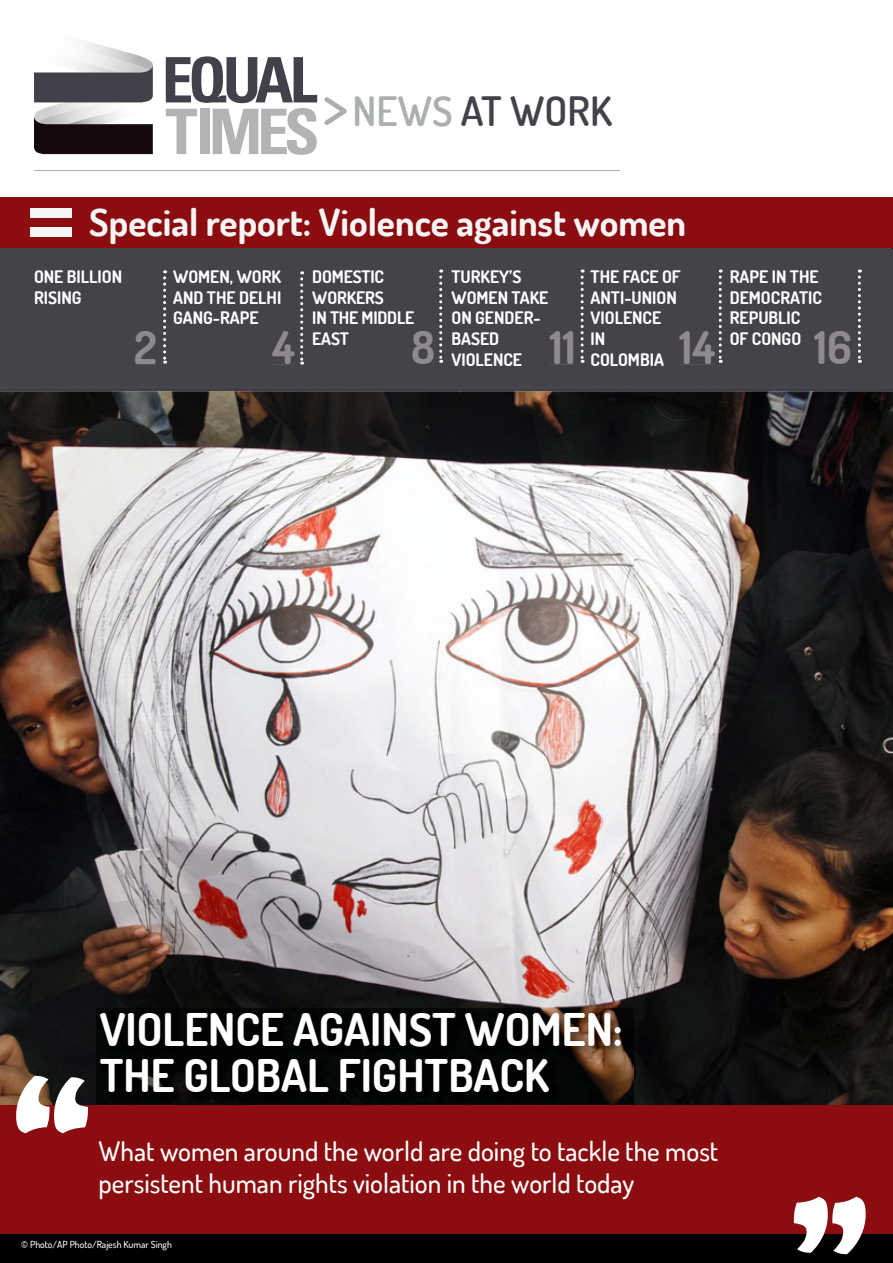
<style>
.page{position:relative;width:893px;height:1263px;background:#fff}
.page>*{position:absolute;margin:0;border:0;box-sizing:border-box;transform-origin:0 0}
.t1{font:700 45px/46.5px "Dosis";color:#fff}
.t2{font:700 45px "Dosis";color:#8f8a8e}
.t3{font:600 40.5px "Dosis";color:#444249}
.t4{font:700 37.5px "Dosis";color:#f5f5f5}
.t5{font:500 27px/32.4px "Dosis";color:#fff}
.t6{font:700 17.25px/20.7px "Dosis";color:#fff}
.t7{font:500 9.75px "Dosis";color:#fff}
.s1{font-weight:500;font-size:66px;color:#acafb1}
.s2{color:#acafb1}
</style>
<div class="page">
<div style="left:0;top:1197px;width:893px;height:66px;background:#000"></div>
<img style="left:0;top:387px;width:893px;height:718px">
<div style="left:0;top:197px;width:893px;height:51px;background:#8b0d10"></div>
<div style="left:31px;top:208px;width:41px;height:10px;background:#f5f5f5"></div>
<div style="left:31px;top:227px;width:41px;height:10px;background:#f5f5f5"></div>
<div style="left:0;top:1105px;width:893px;height:129px;background:#8b0d10"></div>
<svg style="left:166px;top:56px;width:151px;height:99px"></svg>
<img style="left:38px;top:103px;width:81px;height:14px">
<img style="left:74px;top:41px;width:75px;height:24px">
<svg style="left:34px;top:65px;width:119px;height:38px;background:#64646c"></svg>
<svg style="left:34px;top:117px;width:119px;height:37px;background:#3c3236"></svg>
<hr style="left:34px;top:170px;width:586px;height:1px;background:#acafb1">
<svg style="left:16px;top:1076px;width:72px;height:57px"></svg>
<svg style="left:794px;top:1197px;width:72px;height:57px"></svg>
<img style="left:97px;top:1008px;width:536px;height:97px">
<div style="left:0;top:248px;width:893px;height:139px;background:#45434a"></div>
<img style="left:0;top:391px;width:893px;height:1px">
<svg style="left:163px;top:270px;width:3px;height:94px"></svg>
<svg style="left:300px;top:271px;width:3px;height:94px"></svg>
<svg style="left:439px;top:270px;width:3px;height:93px"></svg>
<svg style="left:581px;top:270px;width:3px;height:93px"></svg>
<svg style="left:719px;top:270px;width:3px;height:93px"></svg>
<svg style="left:858px;top:270px;width:3px;height:93px"></svg>
<div style="left:136px;top:331px;width:20px;height:33px;background:#45434a"></div>
<div style="left:272px;top:331px;width:23px;height:33px;background:#45434a"></div>
<div style="left:412px;top:331px;width:22px;height:33px;background:#45434a"></div>
<div style="left:550px;top:331px;width:23px;height:33px;background:#45434a"></div>
<div style="left:679px;top:331px;width:36px;height:33px;background:#45434a"></div>
<div style="left:814px;top:331px;width:36px;height:33px;background:#45434a"></div>
<h2 class="t3" style="left:321px;top:84px;width:292px"><span class="s1">&gt;</span> <span class="s2">NEWS</span> AT WORK</h2>
<h3 class="t4" style="left:89px;top:198px;width:598px">Special report: Violence against women</h3>
<p class="t6" style="left:34px;top:266px;width:90px">ONE BILLION<br>RISING</p>
<p class="t6" style="left:173px;top:266px;width:110px;text-align:justify">WOMEN, WORK AND THE DELHI GANG-RAPE</p>
<p class="t6" style="left:312px;top:266px;width:104px">DOMESTIC<br>WORKERS<br>IN THE MIDDLE<br>EAST</p>
<p class="t6" style="left:451px;top:266px;width:98px">TURKEY’S<br>WOMEN TAKE<br>ON GENDER-<br>BASED<br>VIOLENCE</p>
<p class="t6" style="left:591px;top:266px;width:92px">THE FACE OF<br>ANTI-UNION<br>VIOLENCE<br>IN<br>COLOMBIA</p>
<p class="t6" style="left:730px;top:266px;width:94px">RAPE IN THE<br>DEMOCRATIC<br>REPUBLIC<br>OF CONGO</p>
<h1 class="t2" style="left:134px;top:319px;width:24px">2</h1>
<h1 class="t2" style="left:272px;top:319px;width:24px">4</h1>
<h1 class="t2" style="left:411px;top:319px;width:25px">8</h1>
<h1 class="t2" style="left:550px;top:319px;width:27px">11</h1>
<h1 class="t2" style="left:679px;top:319px;width:37px">14</h1>
<h1 class="t2" style="left:814px;top:319px;width:39px">16</h1>
<h1 class="t1" style="left:100px;top:1005px;width:525px">VIOLENCE AGAINST WOMEN:<br>THE GLOBAL FIGHTBACK</h1>
<h3 class="t5" style="left:99px;top:1134px;width:621px">What women around the world are doing to tackle the most persistent human rights violation in the world today</h3>
<p class="t7" style="left:21px;top:1238px;width:152px">© Photo/AP Photo/Rajesh Kumar Singh</p>
</div>
